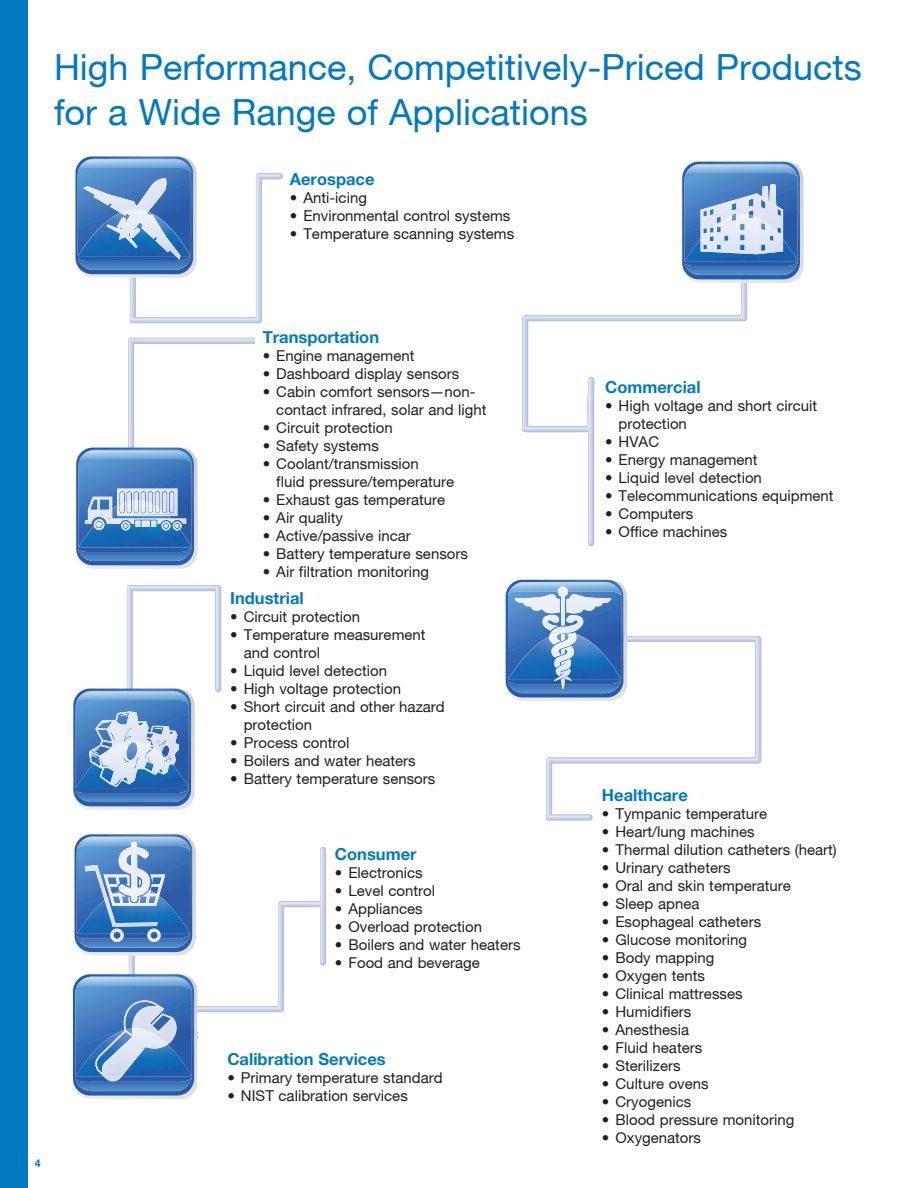
<style>
.page{position:relative;width:918px;height:1188px;background:#fff}
.page>*{position:absolute;margin:0;border:0;box-sizing:border-box;transform-origin:0 0}
.t1{font:36px/45px "Helvetica Neue";color:#0079c2}
.t2{font:700 16.5px "Helvetica Neue";color:#0079c2}
.t3{font:15px/18px "Helvetica Neue";color:#231f20}
.t4{font:700 10.5px "Helvetica Neue";color:#0079c2}
</style>
<div class="page">
<div style="left:0;top:0;width:27px;height:1188px;background:#0079c2"></div>
<svg style="left:523px;top:283px;width:220px;height:259px"></svg>
<svg style="left:682px;top:162px;width:122px;height:121px;background:#7099cb"></svg>
<img style="left:684px;top:215px;width:114px;height:46px">
<img style="left:701px;top:214px;width:56px;height:40px">
<img style="left:757px;top:217px;width:26px;height:37px">
<svg style="left:73px;top:585px;width:148px;height:225px"></svg>
<img style="left:94px;top:741px;width:79px;height:46px">
<img style="left:116px;top:769px;width:18px;height:16px">
<svg style="left:75px;top:156px;width:208px;height:167px"></svg>
<img style="left:106px;top:210px;width:74px;height:47px">
<svg style="left:76px;top:338px;width:178px;height:231px"></svg>
<svg style="left:506px;top:580px;width:255px;height:241px"></svg>
<svg style="left:73px;top:834px;width:253px;height:265px"></svg>
<h1 class="t1" style="left:54px;top:44px;width:809px">High Performance, Competitively-Priced Products for a Wide Range of Applications</h1>
<p class="t2" style="left:290px;top:169px;width:86px">Aerospace</p>
<p class="t3" style="left:290px;top:189px;width:79px">• Anti-icing</p>
<p class="t3" style="left:290px;top:207px;width:222px">• Environmental control systems</p>
<p class="t3" style="left:290px;top:225px;width:226px">• Temperature scanning systems</p>
<p class="t4" style="left:35px;top:1157px;width:7px">4</p>
<p class="t2" style="left:263px;top:327px;width:118px">Transportation</p>
<p class="t3" style="left:263px;top:346px;width:153px">• Engine management</p>
<p class="t3" style="left:263px;top:364px;width:198px">• Dashboard display sensors</p>
<p class="t3" style="left:276px;top:382px;width:212px;text-indent:-14px">• Cabin comfort sensors—non&shy;contact infrared, solar and light</p>
<p class="t3" style="left:263px;top:418px;width:132px">• Circuit protection</p>
<p class="t3" style="left:263px;top:436px;width:118px">• Safety systems</p>
<p class="t3" style="left:276px;top:454px;width:179px;text-indent:-14px">• Coolant/transmission<br>fluid pressure/temperature</p>
<p class="t3" style="left:263px;top:490px;width:184px">• Exhaust gas temperature</p>
<p class="t3" style="left:263px;top:508px;width:82px">• Air quality</p>
<p class="t3" style="left:263px;top:526px;width:150px">• Active/passive incar</p>
<p class="t3" style="left:263px;top:544px;width:207px">• Battery temperature sensors</p>
<p class="t3" style="left:263px;top:562px;width:168px">• Air filtration monitoring</p>
<p class="t2" style="left:230px;top:587px;width:75px">Industrial</p>
<p class="t3" style="left:230px;top:607px;width:132px">• Circuit protection</p>
<p class="t3" style="left:244px;top:625px;width:183px;text-indent:-14px">• Temperature measurement and control</p>
<p class="t3" style="left:230px;top:661px;width:158px">• Liquid level detection</p>
<p class="t3" style="left:230px;top:679px;width:173px">• High voltage protection</p>
<p class="t3" style="left:244px;top:697px;width:203px;text-indent:-14px">• Short circuit and other hazard protection</p>
<p class="t3" style="left:230px;top:733px;width:121px">• Process control</p>
<p class="t3" style="left:230px;top:751px;width:187px">• Boilers and water heaters</p>
<p class="t3" style="left:230px;top:769px;width:207px">• Battery temperature sensors</p>
<p class="t2" style="left:335px;top:844px;width:83px">Consumer</p>
<p class="t3" style="left:335px;top:864px;width:89px">• Electronics</p>
<p class="t3" style="left:335px;top:882px;width:102px">• Level control</p>
<p class="t3" style="left:335px;top:900px;width:89px">• Appliances</p>
<p class="t3" style="left:335px;top:918px;width:149px">• Overload protection</p>
<p class="t3" style="left:335px;top:936px;width:187px">• Boilers and water heaters</p>
<p class="t3" style="left:335px;top:954px;width:146px">• Food and beverage</p>
<p class="t2" style="left:227px;top:1049px;width:160px">Calibration Services</p>
<p class="t3" style="left:227px;top:1069px;width:217px">• Primary temperature standard</p>
<p class="t3" style="left:227px;top:1087px;width:182px">• NIST calibration services</p>
<p class="t2" style="left:605px;top:377px;width:97px">Commercial</p>
<p class="t3" style="left:619px;top:396px;width:200px;text-indent:-14px">• High voltage and short circuit protection</p>
<p class="t3" style="left:605px;top:432px;width:56px">• HVAC</p>
<p class="t3" style="left:605px;top:450px;width:154px">• Energy management</p>
<p class="t3" style="left:605px;top:468px;width:158px">• Liquid level detection</p>
<p class="t3" style="left:605px;top:486px;width:230px">• Telecommunications equipment</p>
<p class="t3" style="left:605px;top:504px;width:90px">• Computers</p>
<p class="t3" style="left:605px;top:522px;width:124px">• Office machines</p>
<p class="t2" style="left:602px;top:785px;width:87px">Healthcare</p>
<p class="t3" style="left:602px;top:804px;width:167px">• Tympanic temperature</p>
<p class="t3" style="left:602px;top:822px;width:154px">• Heart/lung machines</p>
<p class="t3" style="left:602px;top:840px;width:236px">• Thermal dilution catheters (heart)</p>
<p class="t3" style="left:602px;top:858px;width:130px">• Urinary catheters</p>
<p class="t3" style="left:602px;top:876px;width:190px">• Oral and skin temperature</p>
<p class="t3" style="left:602px;top:894px;width:99px">• Sleep apnea</p>
<p class="t3" style="left:602px;top:912px;width:161px">• Esophageal catheters</p>
<p class="t3" style="left:602px;top:930px;width:147px">• Glucose monitoring</p>
<p class="t3" style="left:602px;top:948px;width:114px">• Body mapping</p>
<p class="t3" style="left:602px;top:966px;width:105px">• Oxygen tents</p>
<p class="t3" style="left:602px;top:984px;width:142px">• Clinical mattresses</p>
<p class="t3" style="left:602px;top:1002px;width:91px">• Humidifiers</p>
<p class="t3" style="left:602px;top:1020px;width:89px">• Anesthesia</p>
<p class="t3" style="left:602px;top:1038px;width:102px">• Fluid heaters</p>
<p class="t3" style="left:602px;top:1056px;width:80px">• Sterilizers</p>
<p class="t3" style="left:602px;top:1074px;width:108px">• Culture ovens</p>
<p class="t3" style="left:602px;top:1092px;width:91px">• Cryogenics</p>
<p class="t3" style="left:602px;top:1110px;width:194px">• Blood pressure monitoring</p>
<p class="t3" style="left:602px;top:1128px;width:101px">• Oxygenators</p>
</div>
